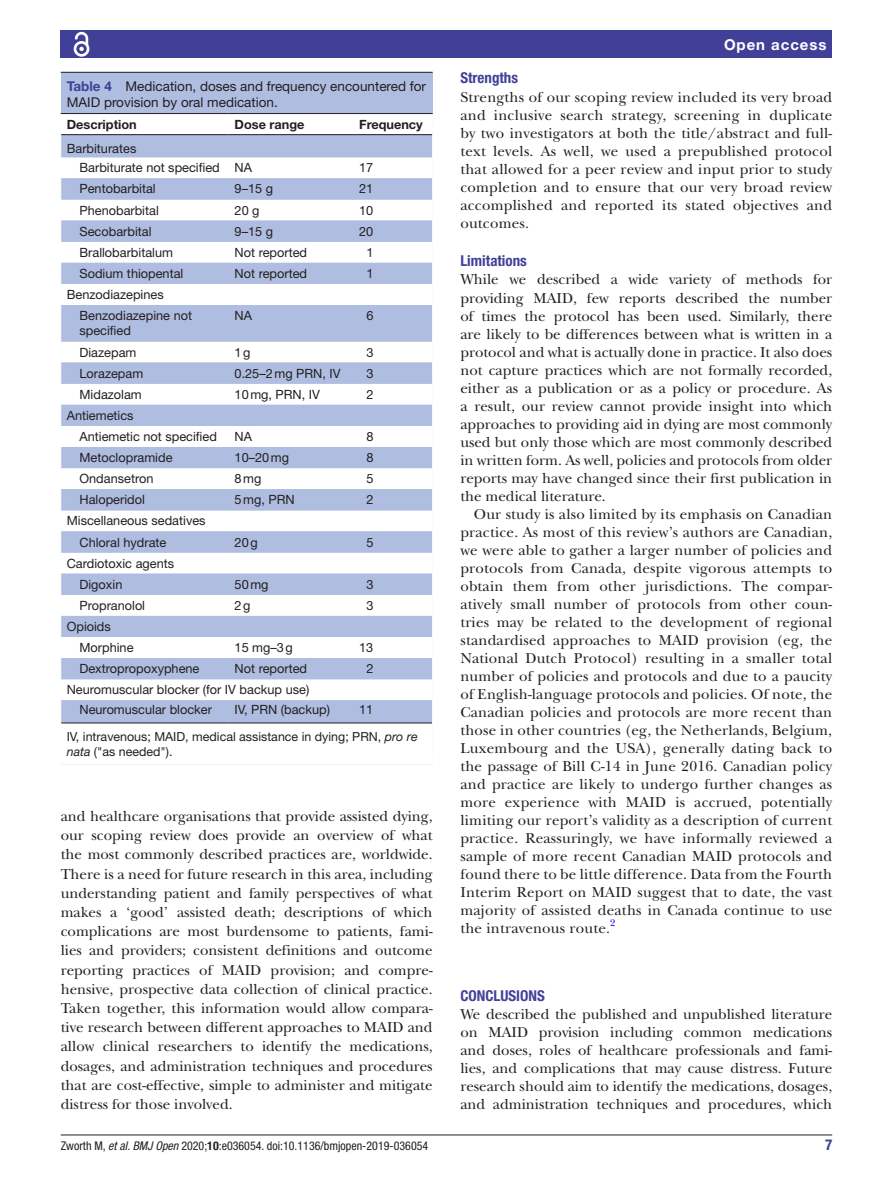
<style>
.page{position:relative;width:893px;height:1191px;background:#fff}
.page>*{position:absolute;margin:0;border:0;box-sizing:border-box;transform-origin:0 0}
.t1{font:15px/18px "New Baskerville";color:#231f20;text-align:justify}
.t2{font:700 condensed 15px "Helvetica Neue LT Std";color:#414099}
.t3{font:700 15px "Helvetica Neue LT Std";letter-spacing:.065em;color:#fff}
.t4{font:13.5px/16.5px "Helvetica Neue LT Std";color:#231f20}
.t5{font:12.75px/21.1px "Helvetica Neue LT Std";color:#231f20}
.t6{font:700 12.75px "Helvetica Neue LT Std";color:#231f20}
.t7{font:12.45px/15px "Helvetica Neue LT Std";color:#231f20}
.t8{font:condensed 12px "Helvetica Neue LT Std";color:#231f20}
.t9{font:9.9px "New Baskerville";color:#00f}
.s1{font-weight:700;color:#414099}
.s2{font-style:italic}
.s3{font-weight:700}
</style>
<div class="page">
<hr style="left:61px;top:1134px;width:771px;height:1px;background:#231f20">
<div style="left:61px;top:31px;width:771px;height:27px;background:#414099"></div>
<svg style="left:73px;top:31px;width:17px;height:26px"></svg>
<div style="left:61px;top:73px;width:372px;height:692px;background:#afbde1"></div>
<hr style="left:61px;top:72px;width:372px;height:1px;background:#231f20">
<div style="left:61px;top:114px;width:371px;height:651px;background:#fff"></div>
<svg style="left:61px;top:135px;width:371px;height:587px"></svg>
<hr style="left:61px;top:113px;width:168px;height:1px;background:#231f20">
<hr style="left:61px;top:134px;width:168px;height:1px;background:#231f20">
<hr style="left:229px;top:113px;width:124px;height:1px;background:#231f20">
<hr style="left:229px;top:134px;width:124px;height:1px;background:#231f20">
<hr style="left:353px;top:113px;width:80px;height:1px;background:#231f20">
<hr style="left:353px;top:134px;width:79px;height:1px;background:#231f20">
<hr style="left:229px;top:722px;width:124px;height:1px;background:#231f20">
<hr style="left:353px;top:722px;width:79px;height:1px;background:#231f20">
<hr style="left:61px;top:722px;width:168px;height:1px;background:#231f20">
<svg style="left:432px;top:114px;width:1px;height:191px"></svg>
<hr style="left:432px;top:305px;width:1px;height:36px;background:#fff">
<svg style="left:432px;top:341px;width:1px;height:382px"></svg>
<hr style="left:432px;top:723px;width:1px;height:42px;background:#fff">
<hr style="left:67px;top:755px;width:366px;height:1px;background:#fff">
<p class="t4" style="left:67px;top:77px;width:361px"><span class="s1">Table 4</span> Medication, doses and frequency encountered for<br>MAID provision by oral medication.</p>
<p class="t6" style="left:67px;top:116px;width:72px">Description</p>
<p class="t6" style="left:235px;top:116px;width:71px">Dose range</p>
<p class="t6" style="left:359px;top:116px;width:65px">Frequency</p>
<p class="t5" style="left:80px;top:138px;width:174px;line-height:19.6px;text-indent:-13px">Barbiturates<br>Barbiturate not specified NA</p>
<p class="t5" style="left:359px;top:157px;width:16px">17</p>
<p class="t5" style="left:80px;top:178px;width:78px">Pentobarbital</p>
<p class="t5" style="left:235px;top:178px;width:40px">9–15 g</p>
<p class="t5" style="left:359px;top:178px;width:16px">21</p>
<p class="t5" style="left:80px;top:199px;width:81px">Phenobarbital</p>
<p class="t5" style="left:235px;top:199px;width:27px">20 g</p>
<p class="t5" style="left:359px;top:199px;width:16px">10</p>
<p class="t5" style="left:80px;top:220px;width:74px">Secobarbital</p>
<p class="t5" style="left:235px;top:220px;width:40px">9–15 g</p>
<p class="t5" style="left:359px;top:220px;width:16px">20</p>
<p class="t5" style="left:80px;top:241px;width:95px">Brallobarbitalum</p>
<p class="t5" style="left:235px;top:241px;width:74px">Not reported</p>
<p class="t5" style="left:367px;top:241px;width:9px">1</p>
<p class="t5" style="left:80px;top:263px;width:105px">Sodium thiopental</p>
<p class="t5" style="left:235px;top:263px;width:74px">Not reported</p>
<p class="t5" style="left:367px;top:263px;width:9px">1</p>
<p class="t5" style="left:80px;top:284px;width:114px;text-indent:-13px">Benzodiazepines<br>Benzodiazepine not</p>
<p class="t5" style="left:80px;top:320px;width:53px">specified</p>
<p class="t5" style="left:235px;top:305px;width:19px">NA</p>
<p class="t5" style="left:367px;top:305px;width:9px">6</p>
<p class="t5" style="left:80px;top:341px;width:58px">Diazepam</p>
<p class="t5" style="left:235px;top:341px;width:18px">1g</p>
<p class="t5" style="left:367px;top:341px;width:9px">3</p>
<p class="t5" style="left:80px;top:362px;width:65px">Lorazepam</p>
<p class="t5" style="left:235px;top:362px;width:107px">0.25–2mg PRN, IV</p>
<p class="t5" style="left:367px;top:362px;width:9px">3</p>
<p class="t5" style="left:80px;top:383px;width:64px">Midazolam</p>
<p class="t5" style="left:235px;top:383px;width:87px">10mg, PRN, IV</p>
<p class="t5" style="left:367px;top:383px;width:9px">2</p>
<p class="t5" style="left:80px;top:404px;width:139px;text-indent:-13px">Antiemetics<br>Antiemetic not specified</p>
<p class="t5" style="left:235px;top:426px;width:19px">NA</p>
<p class="t5" style="left:367px;top:426px;width:9px">8</p>
<p class="t5" style="left:80px;top:447px;width:95px">Metoclopramide</p>
<p class="t5" style="left:235px;top:447px;width:56px">10–20mg</p>
<p class="t5" style="left:367px;top:447px;width:9px">8</p>
<p class="t5" style="left:80px;top:468px;width:75px">Ondansetron</p>
<p class="t5" style="left:235px;top:468px;width:28px">8mg</p>
<p class="t5" style="left:367px;top:468px;width:9px">5</p>
<p class="t5" style="left:80px;top:489px;width:67px">Haloperidol</p>
<p class="t5" style="left:235px;top:489px;width:62px">5mg, PRN</p>
<p class="t5" style="left:367px;top:489px;width:9px">2</p>
<p class="t5" style="left:80px;top:510px;width:128px;text-indent:-13px">Miscellaneous sedatives<br>Chloral hydrate</p>
<p class="t5" style="left:235px;top:531px;width:25px">20g</p>
<p class="t5" style="left:367px;top:531px;width:9px">5</p>
<p class="t5" style="left:80px;top:552px;width:96px;text-indent:-13px">Cardiotoxic agents<br>Digoxin</p>
<p class="t5" style="left:235px;top:573px;width:35px">50mg</p>
<p class="t5" style="left:367px;top:573px;width:9px">3</p>
<p class="t5" style="left:80px;top:594px;width:67px">Propranolol</p>
<p class="t5" style="left:235px;top:594px;width:18px">2g</p>
<p class="t5" style="left:367px;top:594px;width:9px">3</p>
<p class="t5" style="left:80px;top:615px;width:56px;text-indent:-13px">Opioids<br>Morphine</p>
<p class="t5" style="left:235px;top:637px;width:60px">15 mg–3g</p>
<p class="t5" style="left:359px;top:637px;width:16px">13</p>
<p class="t5" style="left:80px;top:658px;width:121px">Dextropropoxyphene</p>
<p class="t5" style="left:235px;top:658px;width:74px">Not reported</p>
<p class="t5" style="left:367px;top:658px;width:9px">2</p>
<p class="t5" style="left:80px;top:680px;width:231px;line-height:19.6px;text-indent:-13px">Neuromuscular blocker (for IV backup use)<br>Neuromuscular blocker</p>
<p class="t5" style="left:235px;top:698px;width:97px">IV, PRN (backup)</p>
<p class="t5" style="left:359px;top:698px;width:16px">11</p>
<p class="t7" style="left:67px;top:729px;width:353px">IV, intravenous; MAID, medical assistance in dying; PRN, <span class="s2">pro re nata</span> ("as needed").</p>
<p class="t1" style="left:61px;top:806px;width:373px;line-height:19.2px">and healthcare organisations that provide assisted dying, our scoping review does provide an overview of what the most commonly described practices are, worldwide.<br>There is a need for future research in this area, including understanding patient and family perspectives of what makes a ‘good’ assisted death; descriptions of which complications are most burdensome to patients, fami&shy;lies and providers; consistent definitions and outcome reporting practices of MAID provision; and compre&shy;hensive, prospective data collection of clinical practice.<br>Taken together, this information would allow compara&shy;tive research between different approaches to MAID and allow clinical researchers to identify the medications, dosages, and administration techniques and procedures that are cost-effective, simple to administer and mitigate distress for those involved.</p>
<p class="t3" style="left:724px;top:35px;width:104px">Open access</p>
<p class="t2" style="left:460px;top:69px;width:59px">Strengths</p>
<p class="t1" style="left:460px;top:88px;width:373px">Strengths of our scoping review included its very broad and inclusive search strategy, screening in duplicate by two investigators at both the title/abstract and full&shy;text levels. As well, we used a prepublished protocol that allowed for a peer review and input prior to study completion and to ensure that our very broad review accomplished and reported its stated objectives and outcomes.</p>
<p class="t2" style="left:460px;top:252px;width:68px">Limitations</p>
<p class="t1" style="left:460px;top:271px;width:373px">While we described a wide variety of methods for providing MAID, few reports described the number of times the protocol has been used. Similarly, there are likely to be differences between what is written in a protocol and what is actually done in practice. It also does not capture practices which are not formally recorded, either as a publication or as a policy or procedure. As a result, our review cannot provide insight into which approaches to providing aid in dying are most commonly used but only those which are most commonly described in written form. As well, policies and protocols from older reports may have changed since their first publication in the medical literature.</p>
<p class="t1" style="left:460px;top:505px;width:373px;text-indent:14px">Our study is also limited by its emphasis on Canadian practice. As most of this review’s authors are Canadian, we were able to gather a larger number of policies and protocols from Canada, despite vigorous attempts to obtain them from other jurisdictions. The compar&shy;atively small number of protocols from other coun&shy;tries may be related to the development of regional standardised approaches to MAID provision (eg, the National Dutch Protocol) resulting in a smaller total number of policies and protocols and due to a paucity of English-language protocols and policies. Of note, the Canadian policies and protocols are more recent than those in other countries (eg, the Netherlands, Belgium, Luxembourg and the USA), generally dating back to the passage of Bill C-14 in June 2016. Canadian policy and practice are likely to undergo further changes as more experience with MAID is accrued, potentially limiting our report’s validity as a description of current practice. Reassuringly, we have informally reviewed a sample of more recent Canadian MAID protocols and found there to be little difference. Data from the Fourth Interim Report on MAID suggest that to date, the vast majority of assisted deaths in Canada continue to use the intravenous route.</p>
<p class="t9" style="left:610px;top:917px;width:7px">2</p>
<p class="t2" style="left:460px;top:987px;width:86px">Conclusions</p>
<p class="t1" style="left:460px;top:1005px;width:373px">We described the published and unpublished literature on MAID provision including common medications and doses, roles of healthcare professionals and fami&shy;lies, and complications that may cause distress. Future research should aim to identify the medications, dosages, and administration techniques and procedures, which</p>
<p class="t8" style="left:61px;top:1138px;width:369px">Zworth M, <span class="s2">et al</span>. <span class="s2">BMJ Open</span> 2020;<span class="s3">10</span>:e036054. doi:10.1136/bmjopen-2019-036054</p>
<p class="t2" style="left:825px;top:1135px;width:9px">7</p>
</div>
